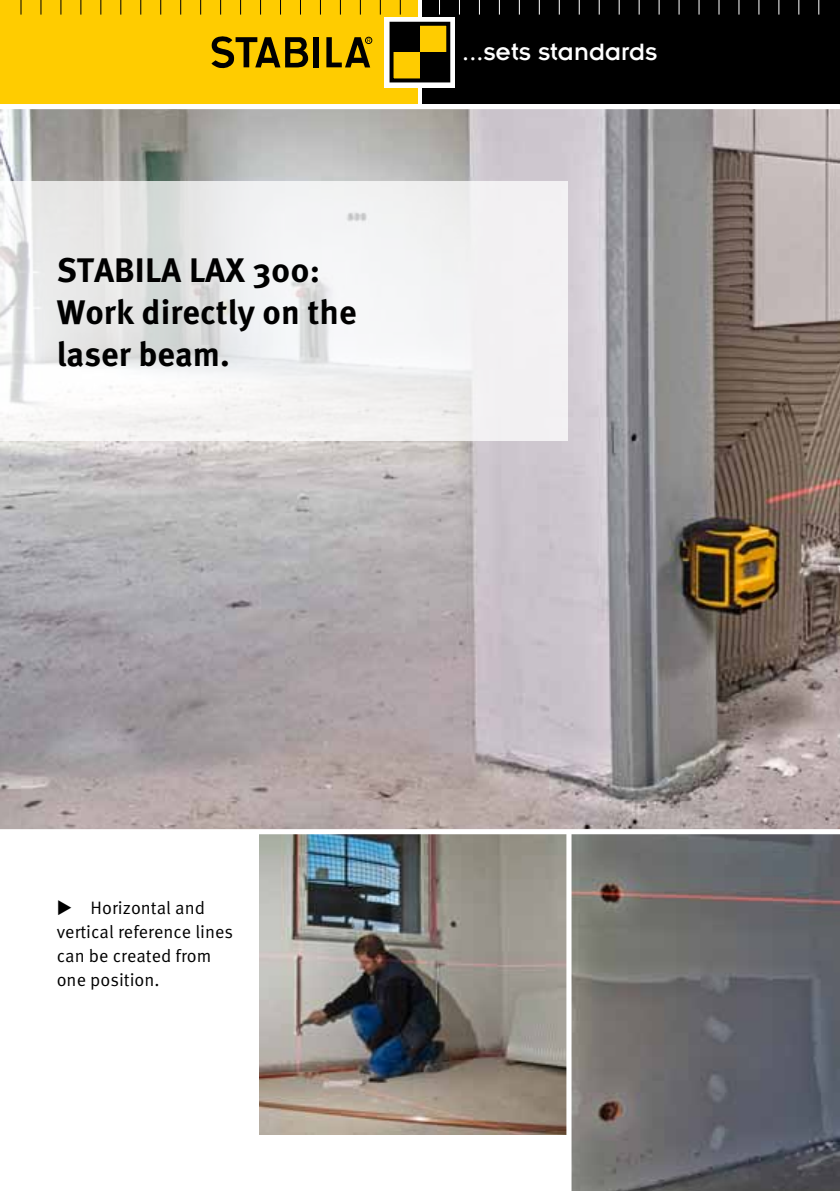
<style>
.page{position:relative;width:840px;height:1191px;background:#fff}
.page>*{position:absolute;margin:0;border:0;box-sizing:border-box;transform-origin:0 0}
.t1{font:700 34px/42px "Meta Pro";color:#000}
.t2{font:26px "Insignia";letter-spacing:.005em;color:#fff}
.t3{font:18px/24px "Meta Pro";color:#000}
</style>
<div class="page">
<svg style="left:417px;top:0;width:1px;height:104px"></svg>
<div style="left:422px;top:0;width:417px;height:104px;background:#000"></div>
<div style="left:0;top:0;width:417px;height:104px;background:#fc0"></div>
<svg style="left:384px;top:17px;width:71px;height:71px"></svg>
<div style="left:391px;top:52px;width:28px;height:28px;background:#fc0"></div>
<div style="left:419px;top:24px;width:29px;height:28px;background:#fc0"></div>
<div style="left:391px;top:24px;width:28px;height:28px;background:#000"></div>
<div style="left:419px;top:52px;width:29px;height:28px;background:#000"></div>
<div style="left:389px;top:22px;width:61px;height:60px;border:4px solid #000"></div>
<div style="left:365px;top:37px;width:7px;height:7px;border:1px solid #000;border-radius:50%"></div>
<svg style="left:326px;top:37px;width:44px;height:30px"></svg>
<div style="left:313px;top:37px;width:6px;height:30px;background:#000"></div>
<svg style="left:211px;top:36px;width:97px;height:33px"></svg>
<svg style="left:120px;top:0;width:1px;height:15px"></svg>
<svg style="left:100px;top:0;width:1px;height:15px"></svg>
<svg style="left:80px;top:0;width:1px;height:15px"></svg>
<svg style="left:60px;top:0;width:1px;height:15px"></svg>
<svg style="left:40px;top:0;width:1px;height:15px"></svg>
<svg style="left:20px;top:0;width:1px;height:15px"></svg>
<svg style="left:399px;top:0;width:1px;height:15px"></svg>
<svg style="left:379px;top:0;width:1px;height:15px"></svg>
<svg style="left:359px;top:0;width:1px;height:15px"></svg>
<svg style="left:340px;top:0;width:1px;height:15px"></svg>
<svg style="left:320px;top:0;width:1px;height:15px"></svg>
<svg style="left:300px;top:0;width:1px;height:15px"></svg>
<svg style="left:280px;top:0;width:1px;height:15px"></svg>
<svg style="left:260px;top:0;width:1px;height:15px"></svg>
<svg style="left:240px;top:0;width:1px;height:15px"></svg>
<svg style="left:220px;top:0;width:1px;height:15px"></svg>
<svg style="left:200px;top:0;width:1px;height:15px"></svg>
<svg style="left:180px;top:0;width:1px;height:15px"></svg>
<svg style="left:160px;top:0;width:1px;height:15px"></svg>
<svg style="left:140px;top:0;width:1px;height:15px"></svg>
<svg style="left:718px;top:0;width:1px;height:15px"></svg>
<svg style="left:778px;top:0;width:1px;height:15px"></svg>
<svg style="left:758px;top:0;width:1px;height:15px"></svg>
<svg style="left:738px;top:0;width:1px;height:15px"></svg>
<svg style="left:698px;top:0;width:1px;height:15px"></svg>
<svg style="left:678px;top:0;width:1px;height:15px"></svg>
<svg style="left:658px;top:0;width:1px;height:15px"></svg>
<svg style="left:638px;top:0;width:1px;height:15px"></svg>
<svg style="left:618px;top:0;width:1px;height:15px"></svg>
<svg style="left:598px;top:0;width:1px;height:15px"></svg>
<svg style="left:578px;top:0;width:1px;height:15px"></svg>
<svg style="left:558px;top:0;width:1px;height:15px"></svg>
<svg style="left:538px;top:0;width:1px;height:15px"></svg>
<svg style="left:518px;top:0;width:1px;height:15px"></svg>
<svg style="left:498px;top:0;width:1px;height:15px"></svg>
<svg style="left:478px;top:0;width:1px;height:14px"></svg>
<svg style="left:439px;top:0;width:1px;height:15px"></svg>
<img style="left:571px;top:834px;width:268px;height:357px">
<img style="left:260px;top:834px;width:306px;height:300px">
<img style="left:0;top:109px;width:839px;height:720px">
<svg style="left:0;top:181px;width:567px;height:260px;fill:#f2f1f2"></svg>
<h1 class="t1" style="left:57px;top:247px;width:301px">STABILA LAX 300:<br>Work directly on the laser beam.</h1>
<h2 class="t2" style="left:462px;top:39px;width:196px">...sets standards</h2>
<p class="t3" style="left:57px;top:896px;width:178px">◆ Horizontal and vertical reference lines can be created from one position.</p>
</div>
